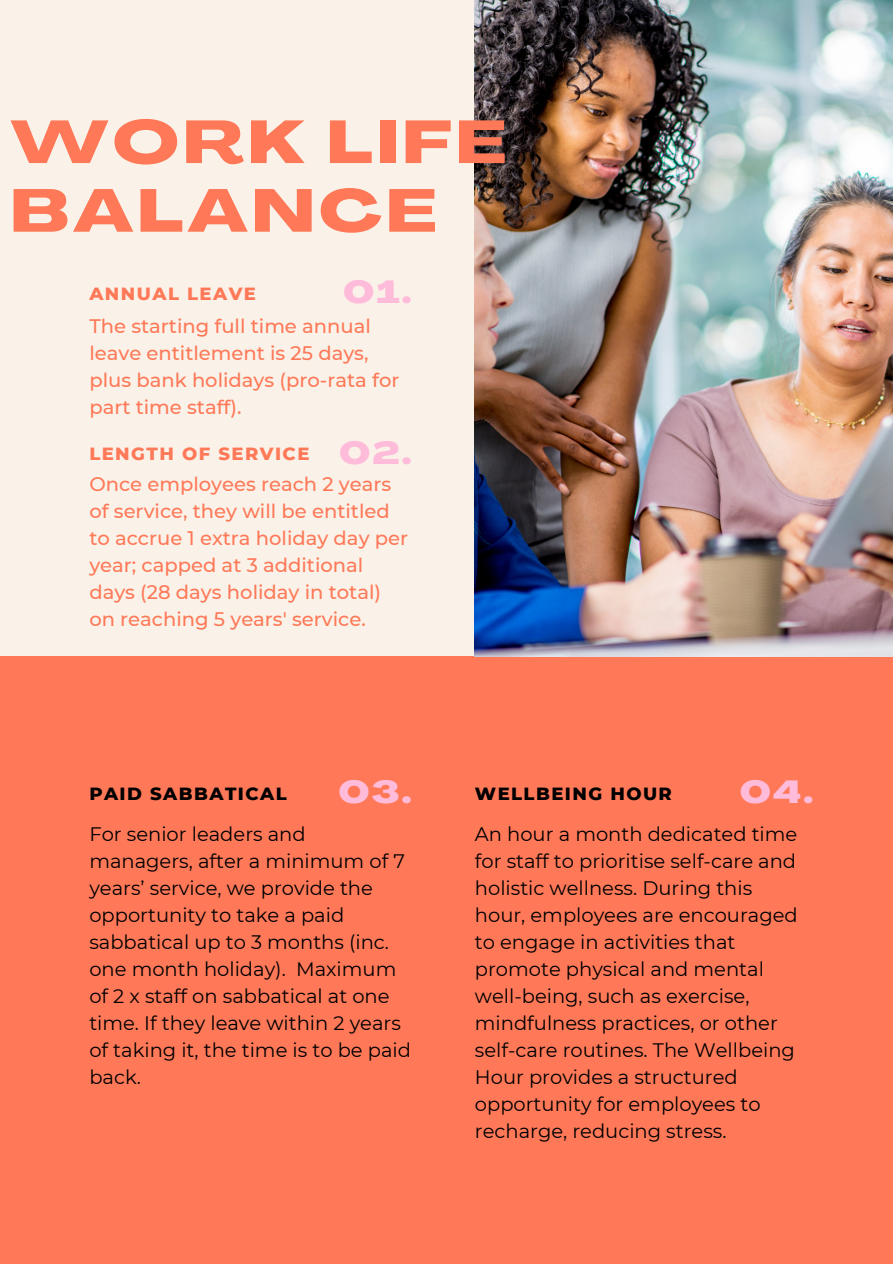
<style>
.page{position:relative;width:893px;height:1264px;background:#fff}
.page>*{position:absolute;margin:0;border:0;box-sizing:border-box;transform-origin:0 0}
.t1{font:800 59.55px/68.7px "Agrandir Grand";letter-spacing:.07em;color:#ff7958}
.t2{font:800 31.5px "Agrandir Grand";letter-spacing:.07em;color:#ffbbda}
.t3{font:19.5px/27px "Montserrat";color:#000001}
.t4{font:500 19.5px/27px "Montserrat";color:#ff7958}
.t5{font:800 18px "Montserrat";letter-spacing:.08em;color:#000001}
.t6{font:800 18px "Montserrat";letter-spacing:.08em;color:#ff7958}
</style>
<div class="page">
<div style="left:0;top:0;width:892px;height:1263px;background:#faf2e9"></div>
<div style="left:0;top:656px;width:892px;height:607px;background:#ff7958"></div>
<img style="left:475px;top:0;width:417px;height:656px">
<p class="t1" style="left:11px;top:114px;width:496px">WORK LIFE<br>BALANCE</p>
<p class="t2" style="left:343px;top:280px;width:70px">01.</p>
<p class="t4" style="left:89px;top:313px;width:311px">The starting full time annual leave entitlement is 25 days, plus bank holidays (pro-rata for part time staff).</p>
<p class="t6" style="left:89px;top:282px;width:168px">ANNUAL LEAVE</p>
<p class="t2" style="left:339px;top:440px;width:74px">02.</p>
<p class="t4" style="left:89px;top:471px;width:320px">Once employees reach 2 years of service, they will be entitled to accrue 1 extra holiday day per year; capped at 3 additional days (28 days holiday in total) on reaching 5 years' service.</p>
<p class="t6" style="left:89px;top:443px;width:222px">LENGTH OF SERVICE</p>
<p class="t2" style="left:338px;top:779px;width:75px">03.</p>
<p class="t3" style="left:89px;top:820px;width:323px">For senior leaders and managers, after a minimum of 7 years’ service, we provide the opportunity to take a paid sabbatical up to 3 months (inc. one month holiday). Maximum of 2 x staff on sabbatical at one time. If they leave within 2 years of taking it, the time is to be paid back.</p>
<p class="t5" style="left:89px;top:782px;width:199px">PAID SABBATICAL</p>
<p class="t2" style="left:739px;top:779px;width:75px">04.</p>
<p class="t3" style="left:475px;top:820px;width:324px">An hour a month dedicated time for staff to prioritise self-care and holistic wellness. During this hour, employees are encouraged to engage in activities that promote physical and mental well-being, such as exercise, mindfulness practices, or other self-care routines. The Wellbeing<br>Hour provides a structured opportunity for employees to recharge, reducing stress.</p>
<p class="t5" style="left:475px;top:782px;width:198px">WELLBEING HOUR</p>
</div>
